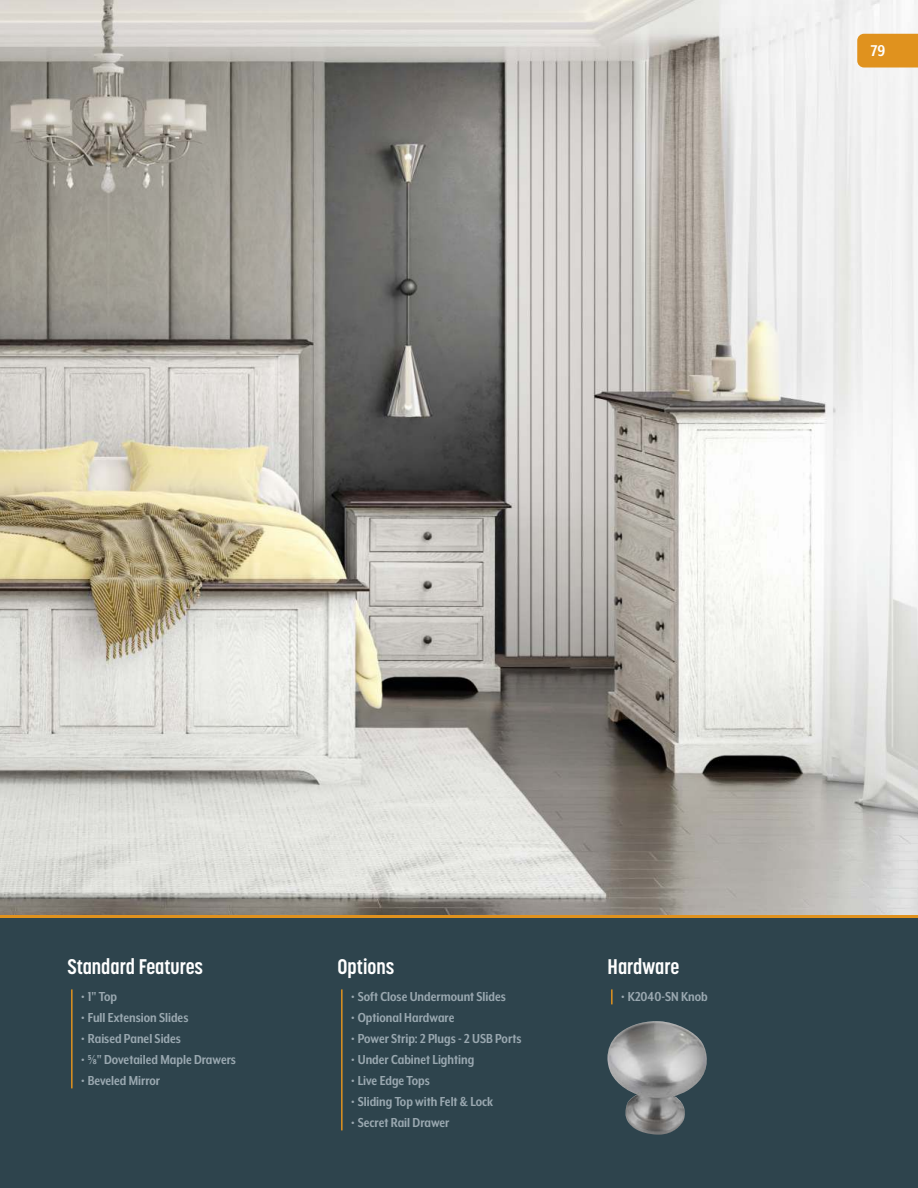
<style>
.page{position:relative;width:918px;height:1188px;background:#fff}
.page>*{position:absolute;margin:0;border:0;box-sizing:border-box;transform-origin:0 0}
.t1{font:700 21px "Korolev Condensed";color:#fff}
.t2{font:700 18px "Mr Eaves XL Mod Nar OT";color:#fff}
.t3{font:700 15px "Mr Eaves XL Mod Nar OT";color:#9aa8b0}
</style>
<div class="page">
<div style="left:0;top:918px;width:918px;height:270px;background:#2e444d"></div>
<img style="left:0;top:0;width:918px;height:915px">
<hr style="left:71px;top:989px;width:2px;height:99px;background:#e0921e">
<svg style="left:611px;top:989px;width:2px;height:15px"></svg>
<hr style="left:341px;top:989px;width:2px;height:141px;background:#e0921e">
<img style="left:607px;top:1021px;width:100px;height:114px">
<div style="left:857px;top:34px;width:61px;height:34px;background:#e0921e"></div>
<hr style="left:0;top:915px;width:918px;height:3px;background:#e0921e">
<p class="t2" style="left:871px;top:43px;width:16px">79</p>
<h1 class="t1" style="left:68px;top:958px;width:137px">Standard Features</h1>
<p class="t3" style="left:81px;top:991px;width:38px">• 1" Top</p>
<p class="t3" style="left:81px;top:1012px;width:109px">• Full Extension Slides</p>
<p class="t3" style="left:81px;top:1033px;width:102px">• Raised Panel Sides</p>
<p class="t3" style="left:81px;top:1054px;width:156px">• 5/8" Dovetailed Maple Drawers</p>
<p class="t3" style="left:81px;top:1075px;width:81px">• Beveled Mirror</p>
<h1 class="t1" style="left:338px;top:958px;width:58px">Options</h1>
<p class="t3" style="left:351px;top:991px;width:156px">• Soft Close Undermount Slides</p>
<p class="t3" style="left:351px;top:1012px;width:105px">• Optional Hardware</p>
<p class="t3" style="left:351px;top:1033px;width:172px">• Power Strip: 2 Plugs - 2 USB Ports</p>
<p class="t3" style="left:351px;top:1054px;width:125px">• Under Cabinet Lighting</p>
<p class="t3" style="left:351px;top:1075px;width:80px">• Live Edge Tops</p>
<p class="t3" style="left:351px;top:1096px;width:144px">• Sliding Top with Felt &amp; Lock</p>
<p class="t3" style="left:351px;top:1117px;width:100px">• Secret Rail Drawer</p>
<h1 class="t1" style="left:608px;top:958px;width:73px">Hardware</h1>
<p class="t3" style="left:621px;top:991px;width:88px">• K2040-SN Knob</p>
</div>
